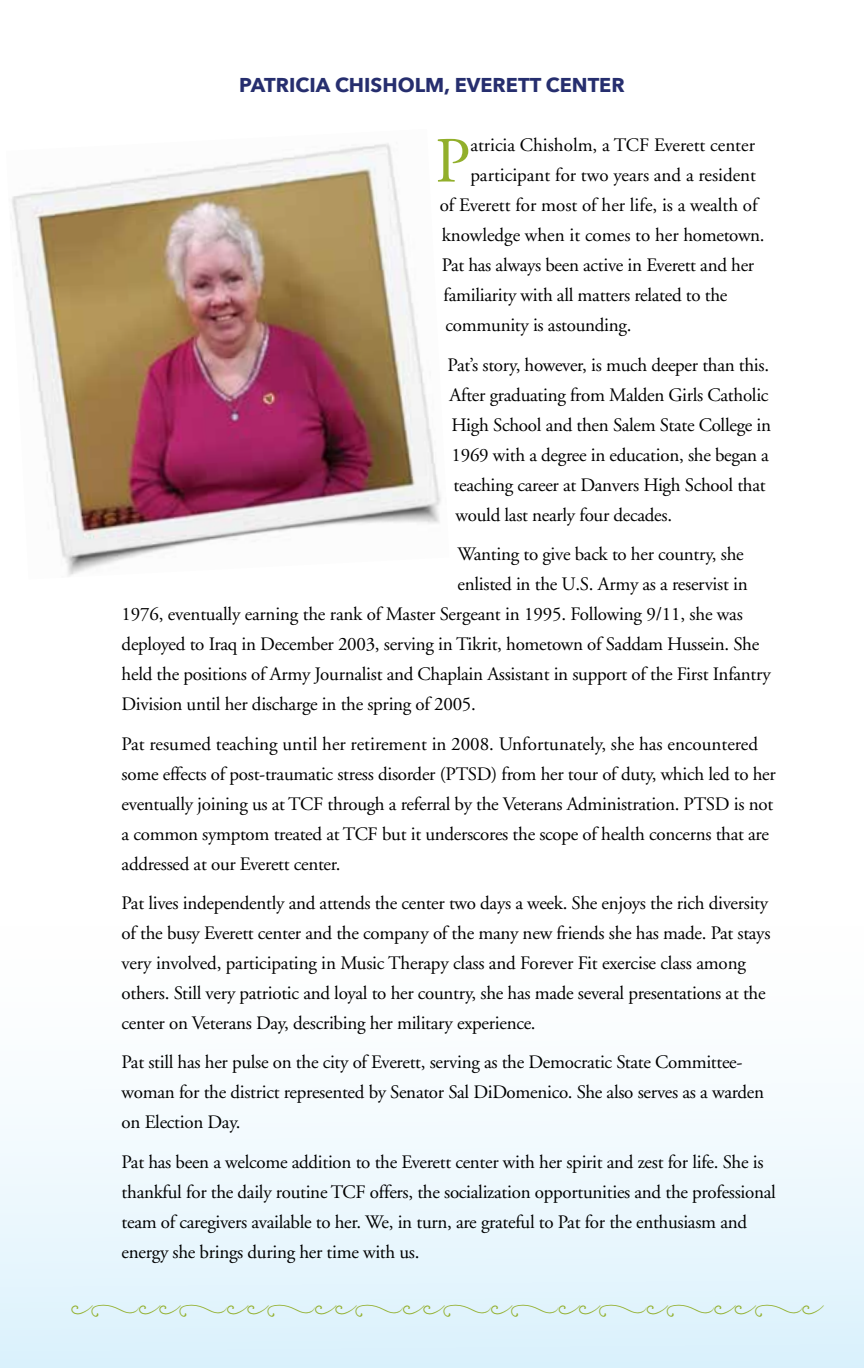
<style>
.page{position:relative;width:864px;height:1368px;background:#fff}
.page>*{position:absolute;margin:0;border:0;box-sizing:border-box;transform-origin:0 0}
.t1{font:64.2px "Adobe Garamond";color:#92af2b}
.t2{font:38px "Hello Sunshine Ornaments";color:#92af2b}
.t3{font:700 20px "Avenir Next";color:#262e6e}
.t4{font:19px/30px "Adobe Garamond";letter-spacing:-.015em;color:#000}
</style>
<div class="page">
<div style="left:0;top:926px;width:864px;height:442px;background:linear-gradient(to bottom,#fff,#ddf2fc)"></div>
<img style="left:12px;top:143px;width:429px;height:433px">
<svg style="left:71px;top:1305px;width:22px;height:9px"></svg>
<svg style="left:139px;top:1305px;width:42px;height:9px"></svg>
<svg style="left:227px;top:1305px;width:42px;height:9px"></svg>
<svg style="left:315px;top:1305px;width:42px;height:9px"></svg>
<svg style="left:403px;top:1305px;width:42px;height:9px"></svg>
<svg style="left:491px;top:1305px;width:22px;height:9px"></svg>
<svg style="left:559px;top:1305px;width:42px;height:9px"></svg>
<svg style="left:647px;top:1305px;width:21px;height:9px"></svg>
<svg style="left:715px;top:1305px;width:41px;height:9px"></svg>
<svg style="left:803px;top:1305px;width:21px;height:9px"></svg>
<p class="t3" style="left:239px;top:68px;width:387px">PATRICIA CHISHOLM, EVERETT CENTER</p>
<h1 class="t1" style="left:435px;top:127px;width:37px">P</h1>
<p class="t4" style="left:470px;top:131px;width:286px">atricia Chisholm, a TCF Everett center</p>
<p class="t4" style="left:470px;top:161px;width:287px">participant for two years and a resident</p>
<p class="t4" style="left:440px;top:191px;width:320px">of Everett for most of her life, is a wealth of</p>
<p class="t4" style="left:442px;top:221px;width:325px">knowledge when it comes to her hometown.</p>
<p class="t4" style="left:442px;top:251px;width:314px">Pat has always been active in Everett and her</p>
<p class="t4" style="left:444px;top:281px;width:285px">familiarity with all matters related to the</p>
<p class="t4" style="left:446px;top:311px;width:187px">community is astounding.</p>
<p class="t4" style="left:448px;top:350px;width:323px">Pat’s story, however, is much deeper than this.</p>
<p class="t4" style="left:450px;top:380px;width:320px">After graduating from Malden Girls Catholic</p>
<p class="t4" style="left:452px;top:410px;width:321px">High School and then Salem State College in</p>
<p class="t4" style="left:452px;top:440px;width:319px">1969 with a degree in education, she began a</p>
<p class="t4" style="left:454px;top:470px;width:314px">teaching career at Danvers High School that</p>
<p class="t4" style="left:456px;top:500px;width:218px">would last nearly four decades.</p>
<p class="t4" style="left:458px;top:540px;width:288px">Wanting to give back to her country, she</p>
<p class="t4" style="left:458px;top:570px;width:292px">enlisted in the U.S. Army as a reservist in</p>
<p class="t4" style="left:122px;top:600px;width:623px">1976, eventually earning the rank of Master Sergeant in 1995. Following 9/11, she was</p>
<p class="t4" style="left:122px;top:630px;width:639px">deployed to Iraq in December 2003, serving in Tikrit, hometown of Saddam Hussein. She</p>
<p class="t4" style="left:122px;top:660px;width:651px">held the positions of Army Journalist and Chaplain Assistant in support of the First Infantry</p>
<p class="t4" style="left:122px;top:690px;width:356px">Division until her discharge in the spring of 2005.</p>
<p class="t4" style="left:122px;top:729px;width:656px">Pat resumed teaching until her retirement in 2008. Unfortunately, she has encountered some effects of post-traumatic stress disorder (PTSD) from her tour of duty, which led to her eventually joining us at TCF through a referral by the Veterans Administration. PTSD is not a common symptom treated at TCF but it underscores the scope of health concerns that are addressed at our Everett center.</p>
<p class="t4" style="left:122px;top:888px;width:650px">Pat lives independently and attends the center two days a week. She enjoys the rich diversity of the busy Everett center and the company of the many new friends she has made. Pat stays very involved, participating in Music Therapy class and Forever Fit exercise class among others. Still very patriotic and loyal to her country, she has made several presentations at the center on Veterans Day, describing her military experience.</p>
<p class="t4" style="left:122px;top:1048px;width:644px">Pat still has her pulse on the city of Everett, serving as the Democratic State Committee&shy;woman for the district represented by Senator Sal DiDomenico. She also serves as a warden on Election Day.</p>
<p class="t4" style="left:122px;top:1147px;width:656px">Pat has been a welcome addition to the Everett center with her spirit and zest for life. She is thankful for the daily routine TCF offers, the socialization opportunities and the professional team of caregivers available to her. We, in turn, are grateful to Pat for the enthusiasm and energy she brings during her time with us.</p>
<h2 class="t2" style="left:92px;top:1292px;width:713px">□□□□□□□□□</h2>
</div>
